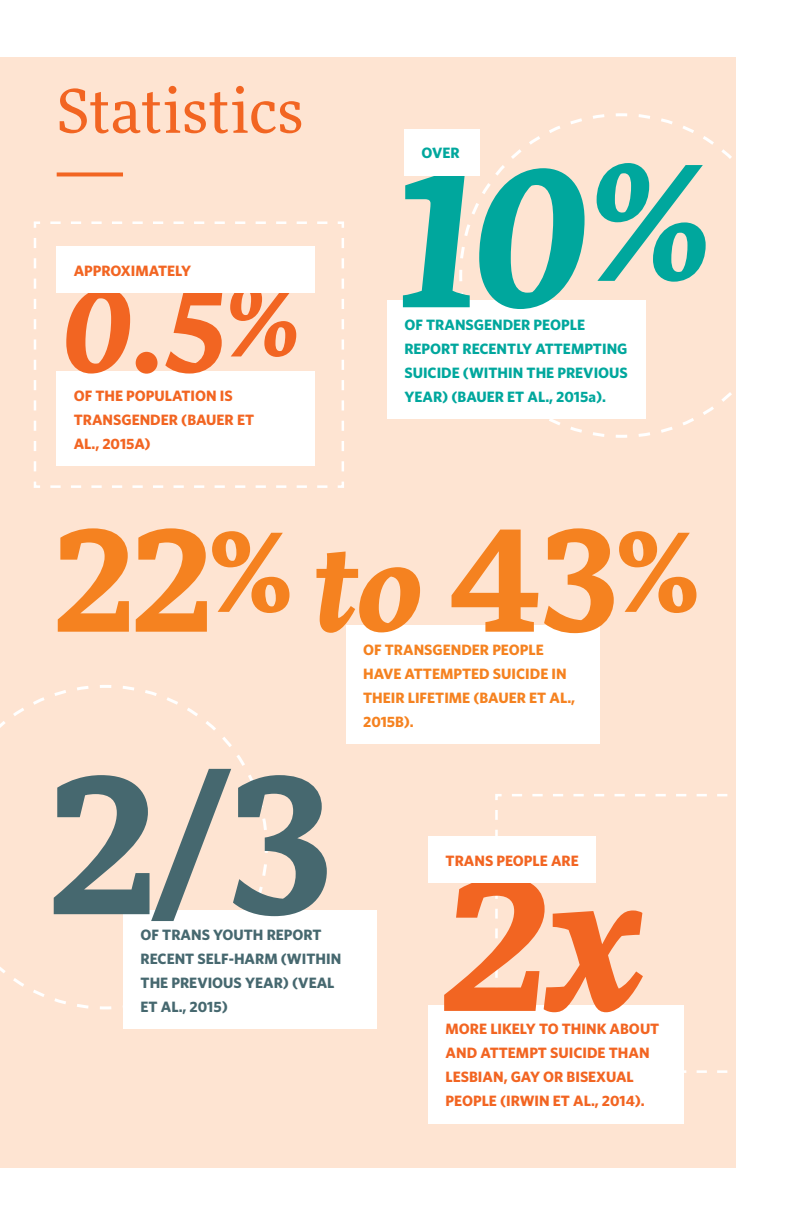
<style>
.page{position:relative;width:792px;height:1224px;background:#fff}
.page>*{position:absolute;margin:0;border:0;box-sizing:border-box;transform-origin:0 0}
.t1{font:700 196px "More Pro";color:#46686f}
.t2{font:italic 700 194.6px "More Pro";color:#00a79d}
.t3{font:italic 700 188.8px "More Pro";color:#f26522}
.t4{font:700 145.6px "More Pro";color:#f58220}
.t5{font:italic 700 118px "More Pro";color:#f26522}
.t6{font:60px "More Pro";color:#f26522}
.t7{font:700 15px/24px "Whitney HTF";color:#f26522}
.t8{font:700 15px/24px "Whitney HTF";color:#00a79d}
.t9{font:700 15px/24px "Whitney HTF";color:#f58220}
.t10{font:700 15px/24px "Whitney HTF";color:#46686f}
.s1{font-size:100px}
.s2{font-size:165px}
.s3{font-size:113.2px}
.s4{font-style:italic;font-size:121.6px}
</style>
<div class="page">
<div style="left:0;top:57px;width:735px;height:1110px;background:#fee4d2"></div>
<div style="left:346px;top:626px;width:254px;height:118px;background:#fff"></div>
<svg style="left:495px;top:793px;width:241px;height:281px"></svg>
<svg style="left:0;top:685px;width:268px;height:326px"></svg>
<svg style="left:458px;top:112px;width:278px;height:327px"></svg>
<svg style="left:57px;top:172px;width:66px;height:4px"></svg>
<div style="left:429px;top:1005px;width:255px;height:118px;background:#fff"></div>
<div style="left:429px;top:836px;width:167px;height:47px;background:#fff"></div>
<div style="left:387px;top:300px;width:259px;height:119px;background:#fff"></div>
<div style="left:404px;top:129px;width:76px;height:46px;background:#fff"></div>
<svg style="left:33px;top:221px;width:311px;height:267px"></svg>
<div style="left:124px;top:910px;width:253px;height:119px;background:#fff"></div>
<h3 class="t6" style="left:57px;top:85px;width:249px">Statistics</h3>
<p class="t7" style="left:74px;top:259px;width:119px">APPROXIMATELY</p>
<h3 class="t5" style="left:63px;top:263px;width:238px">0.5<span class="s1">%</span></h3>
<p class="t7" style="left:74px;top:385px;width:182px">OF THE POPULATION IS<br>TRANSGENDER (BAUER ET<br>AL., 2015A)</p>
<p class="t8" style="left:421px;top:142px;width:40px">OVER</p>
<h2 class="t2" style="left:393px;top:126px;width:318px">10<span class="s2">%</span></h2>
<p class="t8" style="left:404px;top:314px;width:225px">OF TRANSGENDER PEOPLE<br>REPORT RECENTLY ATTEMPTING<br>SUICIDE (WITHIN THE PREVIOUS<br>YEAR) (BAUER ET AL., 2015a).</p>
<h3 class="t4" style="left:54px;top:496px;width:646px">22<span class="s3">%</span> <span class="s4">to</span> 43<span class="s3">%</span></h3>
<h1 class="t1" style="left:49px;top:732px;width:284px">2/3</h1>
<p class="t10" style="left:141px;top:923px;width:202px">OF TRANS YOUTH REPORT<br>RECENT SELF-HARM (WITHIN<br>THE PREVIOUS YEAR) (VEAL<br>ET AL., 2015)</p>
<p class="t9" style="left:363px;top:639px;width:213px">OF TRANSGENDER PEOPLE<br>HAVE ATTEMPTED SUICIDE IN<br>THEIR LIFETIME (BAUER ET AL.,<br>2015B).</p>
<p class="t7" style="left:446px;top:849px;width:135px">TRANS PEOPLE ARE</p>
<h3 class="t3" style="left:445px;top:835px;width:202px">2x</h3>
<p class="t7" style="left:446px;top:1018px;width:215px">MORE LIKELY TO THINK ABOUT<br>AND ATTEMPT SUICIDE THAN<br>LESBIAN, GAY OR BISEXUAL<br>PEOPLE (IRWIN ET AL., 2014).</p>
</div>
